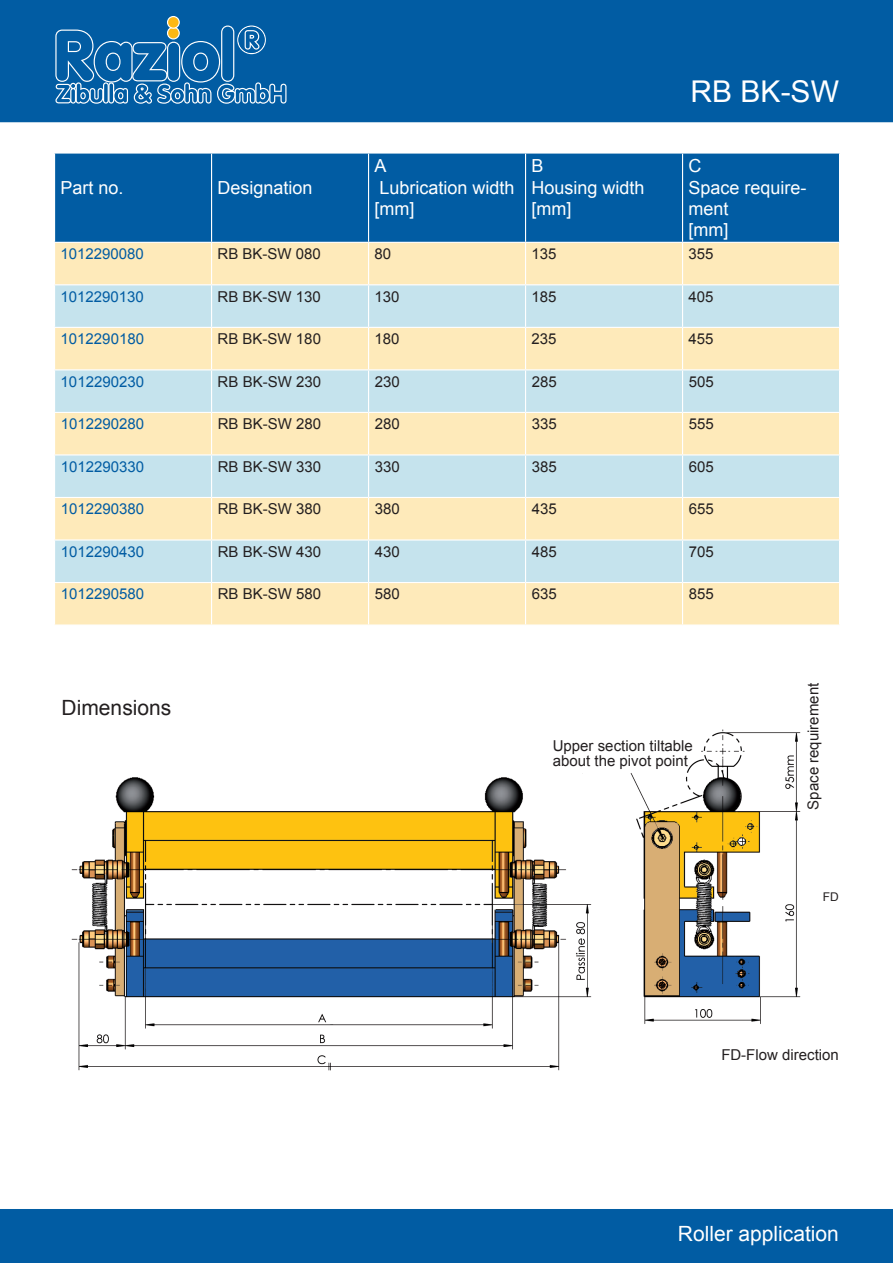
<style>
.page{position:relative;width:893px;height:1263px;background:#fff}
.page>*{position:absolute;margin:0;border:0;box-sizing:border-box;transform-origin:0 0}
.t1{font:30px "Arial";color:#fff}
.t2{font:21px "Arial";color:#fff}
.t3{font:21px "Arial";color:#231f20}
.t4{font:18px/21.3px "Arial";color:#fff}
.t5{font:15px/15px "Arial";color:#231f20}
.t6{font:15px "Arial";color:#015ca3}
.t7{font:12px "Arial";color:#231f20}
</style>
<div class="page">
<div style="left:0;top:0;width:893px;height:122px;background:#015ca3"></div>
<svg style="left:55px;top:16px;width:231px;height:88px;background:#2572ad"></svg>
<div style="left:0;top:1209px;width:893px;height:54px;background:#015ca3"></div>
<div style="left:55px;top:154px;width:784px;height:88px;background:#015ca3"></div>
<div style="left:55px;top:243px;width:784px;height:381px;background:#feeaba"></div>
<svg style="left:55px;top:285px;width:784px;height:297px;background:#dde6d7"></svg>
<hr style="left:211px;top:154px;width:1px;height:88px;background:#fff">
<hr style="left:368px;top:154px;width:1px;height:88px;background:#fff">
<hr style="left:525px;top:154px;width:1px;height:88px;background:#fff">
<hr style="left:682px;top:154px;width:1px;height:88px;background:#fff">
<hr style="left:211px;top:243px;width:1px;height:41px;background:#fff">
<hr style="left:368px;top:243px;width:1px;height:41px;background:#fff">
<hr style="left:525px;top:243px;width:1px;height:41px;background:#fff">
<hr style="left:682px;top:243px;width:1px;height:41px;background:#fff">
<hr style="left:54px;top:284px;width:158px;height:1px;background:#fff">
<hr style="left:212px;top:284px;width:157px;height:1px;background:#fff">
<hr style="left:211px;top:285px;width:1px;height:42px;background:#fff">
<hr style="left:369px;top:284px;width:157px;height:1px;background:#fff">
<hr style="left:368px;top:285px;width:1px;height:42px;background:#fff">
<hr style="left:526px;top:284px;width:156px;height:1px;background:#fff">
<hr style="left:525px;top:285px;width:1px;height:42px;background:#fff">
<hr style="left:682px;top:284px;width:158px;height:1px;background:#fff">
<hr style="left:682px;top:285px;width:1px;height:42px;background:#fff">
<hr style="left:54px;top:327px;width:158px;height:1px;background:#fff">
<hr style="left:212px;top:327px;width:157px;height:1px;background:#fff">
<hr style="left:211px;top:328px;width:1px;height:41px;background:#fff">
<hr style="left:369px;top:327px;width:157px;height:1px;background:#fff">
<hr style="left:368px;top:328px;width:1px;height:41px;background:#fff">
<hr style="left:526px;top:327px;width:156px;height:1px;background:#fff">
<hr style="left:525px;top:328px;width:1px;height:41px;background:#fff">
<hr style="left:682px;top:327px;width:158px;height:1px;background:#fff">
<hr style="left:682px;top:328px;width:1px;height:41px;background:#fff">
<hr style="left:54px;top:369px;width:158px;height:1px;background:#fff">
<hr style="left:212px;top:369px;width:157px;height:1px;background:#fff">
<hr style="left:211px;top:370px;width:1px;height:42px;background:#fff">
<hr style="left:369px;top:369px;width:157px;height:1px;background:#fff">
<hr style="left:368px;top:370px;width:1px;height:42px;background:#fff">
<hr style="left:526px;top:369px;width:156px;height:1px;background:#fff">
<hr style="left:525px;top:370px;width:1px;height:42px;background:#fff">
<hr style="left:682px;top:369px;width:158px;height:1px;background:#fff">
<hr style="left:682px;top:370px;width:1px;height:42px;background:#fff">
<hr style="left:54px;top:412px;width:158px;height:1px;background:#fff">
<hr style="left:212px;top:412px;width:157px;height:1px;background:#fff">
<hr style="left:211px;top:413px;width:1px;height:41px;background:#fff">
<hr style="left:369px;top:412px;width:157px;height:1px;background:#fff">
<hr style="left:368px;top:413px;width:1px;height:41px;background:#fff">
<hr style="left:526px;top:412px;width:156px;height:1px;background:#fff">
<hr style="left:525px;top:413px;width:1px;height:41px;background:#fff">
<hr style="left:682px;top:412px;width:158px;height:1px;background:#fff">
<hr style="left:682px;top:413px;width:1px;height:41px;background:#fff">
<hr style="left:211px;top:455px;width:1px;height:42px;background:#fff">
<hr style="left:368px;top:455px;width:1px;height:42px;background:#fff">
<hr style="left:525px;top:455px;width:1px;height:42px;background:#fff">
<hr style="left:682px;top:455px;width:1px;height:42px;background:#fff">
<hr style="left:211px;top:498px;width:1px;height:41px;background:#fff">
<hr style="left:368px;top:498px;width:1px;height:41px;background:#fff">
<hr style="left:525px;top:498px;width:1px;height:41px;background:#fff">
<hr style="left:682px;top:498px;width:1px;height:41px;background:#fff">
<hr style="left:211px;top:541px;width:1px;height:41px;background:#fff">
<hr style="left:368px;top:541px;width:1px;height:41px;background:#fff">
<hr style="left:525px;top:541px;width:1px;height:41px;background:#fff">
<hr style="left:682px;top:541px;width:1px;height:41px;background:#fff">
<hr style="left:211px;top:583px;width:1px;height:41px;background:#fff">
<hr style="left:368px;top:583px;width:1px;height:41px;background:#fff">
<hr style="left:525px;top:583px;width:1px;height:41px;background:#fff">
<hr style="left:682px;top:583px;width:1px;height:41px;background:#fff">
<hr style="left:54px;top:454px;width:158px;height:1px;background:#fff">
<hr style="left:212px;top:454px;width:157px;height:1px;background:#fff">
<hr style="left:369px;top:454px;width:157px;height:1px;background:#fff">
<hr style="left:526px;top:454px;width:156px;height:1px;background:#fff">
<hr style="left:682px;top:454px;width:158px;height:1px;background:#fff">
<hr style="left:54px;top:497px;width:158px;height:1px;background:#fff">
<hr style="left:212px;top:497px;width:157px;height:1px;background:#fff">
<hr style="left:369px;top:497px;width:157px;height:1px;background:#fff">
<hr style="left:526px;top:497px;width:156px;height:1px;background:#fff">
<hr style="left:682px;top:497px;width:158px;height:1px;background:#fff">
<hr style="left:54px;top:539px;width:158px;height:2px;background:#fff">
<hr style="left:212px;top:539px;width:157px;height:2px;background:#fff">
<hr style="left:369px;top:539px;width:157px;height:2px;background:#fff">
<hr style="left:526px;top:539px;width:156px;height:2px;background:#fff">
<hr style="left:682px;top:539px;width:158px;height:2px;background:#fff">
<hr style="left:54px;top:582px;width:158px;height:1px;background:#fff">
<hr style="left:212px;top:582px;width:157px;height:1px;background:#fff">
<hr style="left:369px;top:582px;width:157px;height:1px;background:#fff">
<hr style="left:526px;top:582px;width:156px;height:1px;background:#fff">
<hr style="left:682px;top:582px;width:158px;height:1px;background:#fff">
<img style="left:71px;top:729px;width:730px;height:342px">
<p class="t4" style="left:61px;top:177px;width:65px">Part no.</p>
<p class="t4" style="left:218px;top:177px;width:97px">Designation</p>
<h1 class="t1" style="left:691px;top:72px;width:150px">RB BK-SW</h1>
<p class="t4" style="left:375px;top:155px;width:142px">A<br>Lubrication width [mm]</p>
<p class="t4" style="left:531px;top:155px;width:115px">B<br>Housing width [mm]</p>
<p class="t4" style="left:688px;top:155px;width:120px">C<br>Space require&shy;ment<br>[mm]</p>
<p class="t6" style="left:61px;top:244px;width:85px">1012290080</p>
<p class="t5" style="left:218px;top:247px;width:105px">RB BK-SW 080</p>
<p class="t5" style="left:375px;top:247px;width:18px">80</p>
<p class="t5" style="left:532px;top:247px;width:27px">135</p>
<p class="t5" style="left:689px;top:247px;width:27px">355</p>
<p class="t6" style="left:61px;top:287px;width:85px">1012290130</p>
<p class="t5" style="left:218px;top:289px;width:105px">RB BK-SW 130</p>
<p class="t5" style="left:375px;top:289px;width:27px">130</p>
<p class="t5" style="left:532px;top:289px;width:27px">185</p>
<p class="t5" style="left:689px;top:289px;width:27px">405</p>
<p class="t6" style="left:61px;top:329px;width:85px">1012290180</p>
<p class="t5" style="left:218px;top:332px;width:105px">RB BK-SW 180</p>
<p class="t5" style="left:375px;top:332px;width:27px">180</p>
<p class="t5" style="left:532px;top:332px;width:27px">235</p>
<p class="t5" style="left:689px;top:332px;width:27px">455</p>
<p class="t6" style="left:61px;top:372px;width:85px">1012290230</p>
<p class="t5" style="left:218px;top:374px;width:105px">RB BK-SW 230</p>
<p class="t5" style="left:375px;top:374px;width:27px">230</p>
<p class="t5" style="left:532px;top:374px;width:27px">285</p>
<p class="t5" style="left:689px;top:374px;width:27px">505</p>
<p class="t6" style="left:61px;top:414px;width:85px">1012290280</p>
<p class="t5" style="left:218px;top:417px;width:105px">RB BK-SW 280</p>
<p class="t5" style="left:375px;top:417px;width:27px">280</p>
<p class="t5" style="left:532px;top:417px;width:27px">335</p>
<p class="t5" style="left:689px;top:417px;width:27px">555</p>
<p class="t6" style="left:61px;top:457px;width:85px">1012290330</p>
<p class="t5" style="left:218px;top:459px;width:105px">RB BK-SW 330</p>
<p class="t5" style="left:375px;top:459px;width:27px">330</p>
<p class="t5" style="left:532px;top:459px;width:27px">385</p>
<p class="t5" style="left:689px;top:459px;width:27px">605</p>
<p class="t6" style="left:61px;top:499px;width:85px">1012290380</p>
<p class="t5" style="left:218px;top:502px;width:105px">RB BK-SW 380</p>
<p class="t5" style="left:375px;top:502px;width:27px">380</p>
<p class="t5" style="left:532px;top:502px;width:27px">435</p>
<p class="t5" style="left:689px;top:502px;width:27px">655</p>
<p class="t6" style="left:61px;top:542px;width:85px">1012290430</p>
<p class="t5" style="left:218px;top:544px;width:105px">RB BK-SW 430</p>
<p class="t5" style="left:375px;top:544px;width:27px">430</p>
<p class="t5" style="left:532px;top:544px;width:27px">485</p>
<p class="t5" style="left:689px;top:544px;width:27px">705</p>
<p class="t6" style="left:61px;top:584px;width:85px">1012290580</p>
<p class="t5" style="left:218px;top:587px;width:105px">RB BK-SW 580</p>
<p class="t5" style="left:375px;top:587px;width:27px">580</p>
<p class="t5" style="left:532px;top:587px;width:27px">635</p>
<p class="t5" style="left:689px;top:587px;width:27px">855</p>
<h2 class="t3" style="left:62px;top:694px;width:111px">Dimensions</h2>
<p class="t5" style="left:553px;top:738px;width:142px">Upper section tiltable about the pivot point</p>
<p class="t5" style="left:806px;top:810px;width:128px;rotate:-90deg">Space requirement</p>
<p class="t7" style="left:823px;top:889px;width:17px">FD</p>
<p class="t5" style="left:721px;top:1047px;width:119px">FD-Flow direction</p>
<h2 class="t2" style="left:678px;top:1220px;width:163px">Roller application</h2>
</div>
